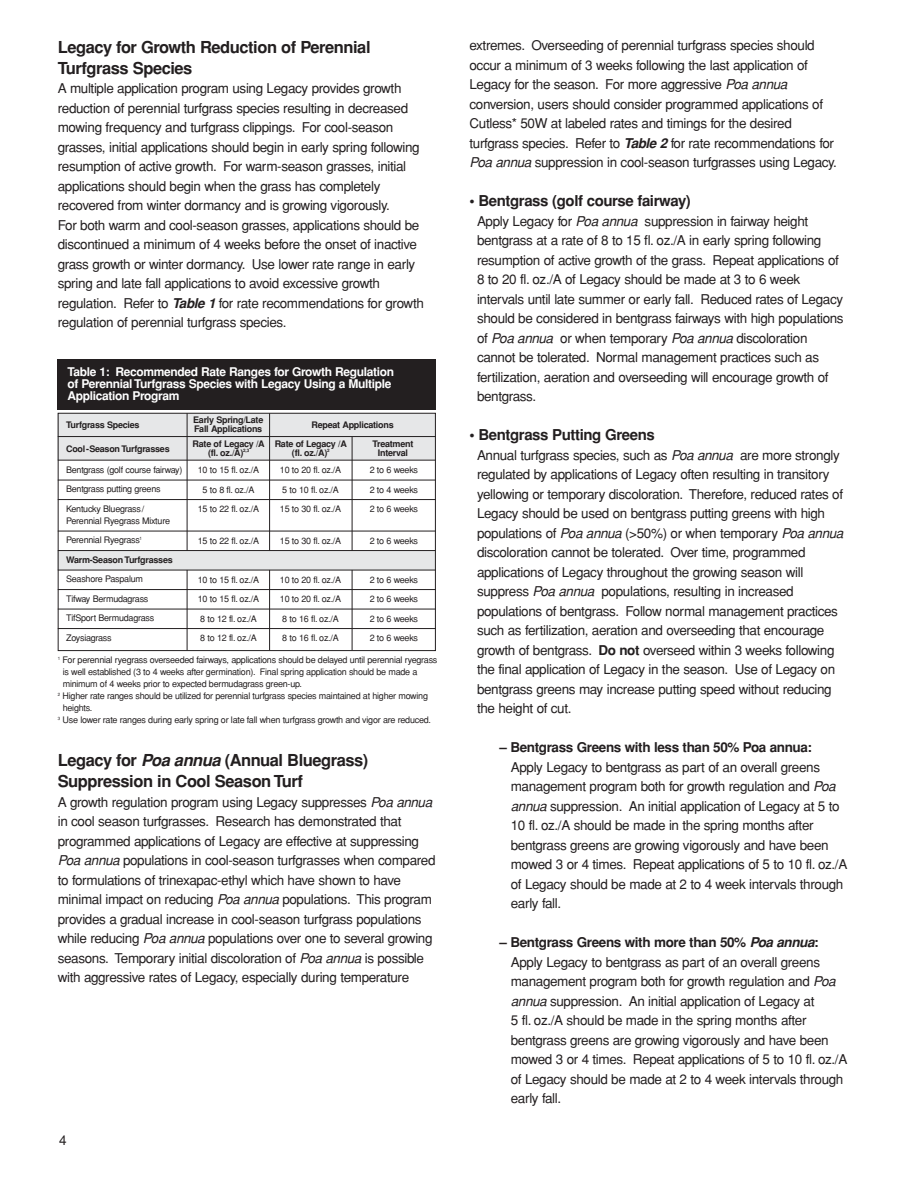
<style>
.page{position:relative;width:918px;height:1188px;background:#fff}
.page>*{position:absolute;margin:0;border:0;box-sizing:border-box;transform-origin:0 0}
.t1{font:700 16.5px/21px "Helvetica";letter-spacing:-.03em;color:#231f20}
.t2{font:700 15px "Helvetica";letter-spacing:-.03em;color:#231f20}
.t3{font:13.5px/19.5px "Helvetica";letter-spacing:-.03em;color:#231f20}
.t4{font:700 13.5px "Helvetica";letter-spacing:-.03em;color:#231f20}
.t5{font:700 12px/12px "Helvetica";letter-spacing:-.03em;color:#fff}
.t6{font:9px/19.5px "Helvetica";letter-spacing:-.03em;color:#231f20}
.t7{font:700 9px/9px "Helvetica";letter-spacing:-.03em;color:#231f20}
.s1{font-weight:700;font-style:italic}
.s2{font-weight:700}
.s3{font-style:italic}
</style>
<div class="page">
<div style="left:58px;top:551px;width:378px;height:19px;background:#e6e7e8"></div>
<div style="left:58px;top:413px;width:378px;height:47px;background:#e6e7e8"></div>
<div style="left:58px;top:359px;width:378px;height:50px;background:#231f20"></div>
<hr style="left:58px;top:436px;width:378px;height:1px;background:#231f20">
<hr style="left:58px;top:460px;width:378px;height:1px;background:#231f20">
<hr style="left:58px;top:499px;width:378px;height:1px;background:#231f20">
<hr style="left:58px;top:480px;width:378px;height:1px;background:#231f20">
<hr style="left:187px;top:570px;width:1px;height:80px;background:#231f20">
<hr style="left:58px;top:531px;width:378px;height:1px;background:#231f20">
<hr style="left:58px;top:550px;width:378px;height:1px;background:#231f20">
<hr style="left:58px;top:570px;width:378px;height:1px;background:#231f20">
<hr style="left:58px;top:589px;width:378px;height:1px;background:#231f20">
<hr style="left:58px;top:609px;width:378px;height:1px;background:#231f20">
<hr style="left:58px;top:628px;width:378px;height:1px;background:#231f20">
<hr style="left:187px;top:413px;width:1px;height:138px;background:#231f20">
<hr style="left:269px;top:570px;width:1px;height:80px;background:#231f20">
<hr style="left:269px;top:413px;width:1px;height:138px;background:#231f20">
<hr style="left:352px;top:570px;width:1px;height:80px;background:#231f20">
<hr style="left:352px;top:437px;width:1px;height:114px;background:#231f20">
<div style="left:58px;top:413px;width:378px;height:238px;border:1px solid #231f20"></div>
<p class="t1" style="left:58px;top:38px;width:314px">Legacy for Growth Reduction of Perennial<br>Turfgrass Species</p>
<p class="t3" style="left:58px;top:80px;width:368px">A multiple application program using Legacy provides growth reduction of perennial turfgrass species resulting in decreased mowing frequency and turfgrass clippings. For cool-season grasses, initial applications should begin in early spring following resumption of active growth. For warm-season grasses, initial applications should begin when the grass has completely recovered from winter dormancy and is growing vigorously.<br>For both warm and cool-season grasses, applications should be discontinued a minimum of 4 weeks before the onset of inactive grass growth or winter dormancy. Use lower rate range in early spring and late fall applications to avoid excessive growth regulation. Refer to <span class="s1">Table 1</span>for rate recommendations for growth regulation of perennial turfgrass species.</p>
<p class="t5" style="left:68px;top:366px;width:328px">Table 1: Recommended Rate Ranges for Growth Regulation of Perennial Turfgrass Species with Legacy Using a Multiple<br>Application Program</p>
<p class="t7" style="left:66px;top:421px;width:75px">Turfgrass Species</p>
<p class="t7" style="left:66px;top:445px;width:105px">Cool-Season Turfgrasses</p>
<p class="t6" style="left:66px;top:461px;width:118px">Bentgrass (golf course fairway)<br>Bentgrass putting greens<br>Kentucky Bluegrass/</p>
<p class="t6" style="left:66px;top:512px;width:108px">Perennial Ryegrass Mixture<br>Perennial Ryegrass<sup>1<br></sup><span class="s2">Warm-Season Turfgrasses</span></p>
<p class="t6" style="left:66px;top:570px;width:90px">Seashore Paspalum<br>Tifway Bermudagrass<br>TifSport Bermudagrass<br>Zoysiagrass</p>
<p class="t7" style="left:193px;top:416px;width:72px">Early Spring/Late<br>Fall Applications</p>
<p class="t7" style="left:193px;top:440px;width:74px;text-align:center">Rate of Legacy /A (fl. oz./A)<sup>2,3</sup></p>
<p class="t7" style="left:275px;top:417px;width:121px;line-height:18.5px;text-indent:37px">Repeat Applications<br>Rate of Legacy /A</p>
<p class="t7" style="left:292px;top:449px;width:39px">(fl. oz./A)<sup>2</sup></p>
<p class="t7" style="left:373px;top:440px;width:42px;text-align:center">Treatment<br>Interval</p>
<p class="t6" style="left:280px;top:461px;width:63px">10 to 20 fl. oz./A<br>5 to 10 fl. oz./A<br>15 to 30 fl. oz./A</p>
<p class="t6" style="left:280px;top:532px;width:63px">15 to 30 fl. oz./A</p>
<p class="t6" style="left:280px;top:571px;width:63px">10 to 20 fl. oz./A<br>10 to 20 fl. oz./A<br>8 to 16 fl. oz./A<br>8 to 16 fl. oz./A</p>
<p class="t6" style="left:198px;top:461px;width:63px;text-align:center">10 to 15 fl. oz./A<br>5 to 8 fl. oz./A<br>15 to 22 fl. oz./A</p>
<p class="t6" style="left:198px;top:532px;width:63px">15 to 22 fl. oz./A</p>
<p class="t6" style="left:198px;top:571px;width:63px">10 to 15 fl. oz./A<br>10 to 15 fl. oz./A<br>8 to 12 fl. oz./A<br>8 to 12 fl. oz./A</p>
<p class="t6" style="left:370px;top:461px;width:50px;text-align:justify">2 to 6 weeks 2 to 4 weeks 2 to 6 weeks</p>
<p class="t6" style="left:370px;top:532px;width:50px">2 to 6 weeks</p>
<p class="t6" style="left:370px;top:571px;width:50px;text-align:justify">2 to 6 weeks 2 to 6 weeks 2 to 6 weeks 2 to 6 weeks</p>
<p class="t6" style="left:58px;top:651px;width:381px"><sup>1</sup> For perennial ryegrass overseeded fairways, applications should be delayed until perennial ryegrass</p>
<p class="t6" style="left:63px;top:663px;width:356px">is well established (3 to 4 weeks after germination). Final spring application should be made a</p>
<p class="t6" style="left:63px;top:675px;width:241px">minimum of 4 weeks prior to expected bermudagrass green-up.</p>
<p class="t6" style="left:58px;top:687px;width:372px"><sup>2</sup> Higher rate ranges should be utilized for perennial turfgrass species maintained at higher mowing</p>
<p class="t6" style="left:63px;top:699px;width:31px">heights.</p>
<p class="t6" style="left:58px;top:711px;width:375px"><sup>3</sup> Use lower rate ranges during early spring or late fall when turfgrass growth and vigor are reduced.</p>
<p class="t1" style="left:58px;top:752px;width:312px">Legacy for <span class="s3">Poa annua</span>(Annual Bluegrass)<br>Suppression in Cool Season Turf</p>
<p class="t3" style="left:58px;top:794px;width:379px">A growth regulation program using Legacy suppresses <span class="s3">Poa annua </span>in cool season turfgrasses. Research has demonstrated that programmed applications of Legacy are effective at suppressing <span class="s3">Poa annua</span>populations in cool-season turfgrasses when compared to formulations of trinexapac-ethyl which have shown to have minimal impact on reducing <span class="s3">Poa annua</span>populations. This program provides a gradual increase in cool-season turfgrass populations while reducing <span class="s3">Poa annua</span>populations over one to several growing seasons. Temporary initial discoloration of <span class="s3">Poa annua</span>is possible with aggressive rates of Legacy, especially during temperature</p>
<p class="t3" style="left:59px;top:1132px;width:9px">4</p>
<p class="t3" style="left:470px;top:37px;width:369px">extremes. Overseeding of perennial turfgrass species should occur a minimum of 3 weeks following the last application of Legacy for the season. For more aggressive <span class="s3">Poa annua </span>conversion, users should consider programmed applications of Cutless* 50W at labeled rates and timings for the desired turfgrass species. Refer to <span class="s1">Table 2</span>for rate recommendations for <span class="s3">Poa annua</span>suppression in cool-season turfgrasses using Legacy.</p>
<p class="t2" style="left:470px;top:196px;width:223px">• Bentgrass (golf course fairway)</p>
<p class="t3" style="left:477px;top:213px;width:368px">Apply Legacy for <span class="s3">Poa annua</span> suppression in fairway height bentgrass at a rate of 8 to 15 fl. oz./A in early spring following resumption of active growth of the grass. Repeat applications of 8 to 20 fl. oz./A of Legacy should be made at 3 to 6 week intervals until late summer or early fall. Reduced rates of Legacy should be considered in bentgrass fairways with high populations of <span class="s3">Poa annua</span> or when temporary <span class="s3">Poa annua</span>discoloration cannot be tolerated. Normal management practices such as fertilization, aeration and overseeding will encourage growth of bentgrass.</p>
<p class="t2" style="left:470px;top:430px;width:187px">• Bentgrass Putting Greens</p>
<p class="t3" style="left:477px;top:447px;width:370px">Annual turfgrass species, such as <span class="s3">Poa annua</span> are more strongly regulated by applications of Legacy often resulting in transitory yellowing or temporary discoloration. Therefore, reduced rates of Legacy should be used on bentgrass putting greens with high populations of <span class="s3">Poa annua</span>(&gt;50%) or when temporary <span class="s3">Poa annua </span>discoloration cannot be tolerated. Over time, programmed applications of Legacy throughout the growing season will suppress <span class="s3">Poa annua</span> populations, resulting in increased populations of bentgrass. Follow normal management practices such as fertilization, aeration and overseeding that encourage growth of bentgrass. <span class="s2">Do not</span> overseed within 3 weeks following the final application of Legacy in the season. Use of Legacy on bentgrass greens may increase putting speed without reducing the height of cut.</p>
<p class="t4" style="left:500px;top:743px;width:314px">– Bentgrass Greens with less than 50% Poa annua:</p>
<p class="t3" style="left:511px;top:759px;width:338px">Apply Legacy to bentgrass as part of an overall greens management program both for growth regulation and <span class="s3">Poa annua</span>suppression. An initial application of Legacy at 5 to 10 fl. oz./A should be made in the spring months after bentgrass greens are growing vigorously and have been mowed 3 or 4 times. Repeat applications of 5 to 10 fl. oz./A of Legacy should be made at 2 to 4 week intervals through early fall.</p>
<p class="t3" style="left:511px;top:934px;width:338px;text-indent:-11px"><span class="s2">– Bentgrass Greens with more than 50%</span> <span class="s1">Poa annua</span><span class="s2">:<br></span>Apply Legacy to bentgrass as part of an overall greens management program both for growth regulation and <span class="s3">Poa annua</span>suppression. An initial application of Legacy at<br>5 fl. oz./A should be made in the spring months after bentgrass greens are growing vigorously and have been mowed 3 or 4 times. Repeat applications of 5 to 10 fl. oz./A of Legacy should be made at 2 to 4 week intervals through early fall.</p>
</div>
